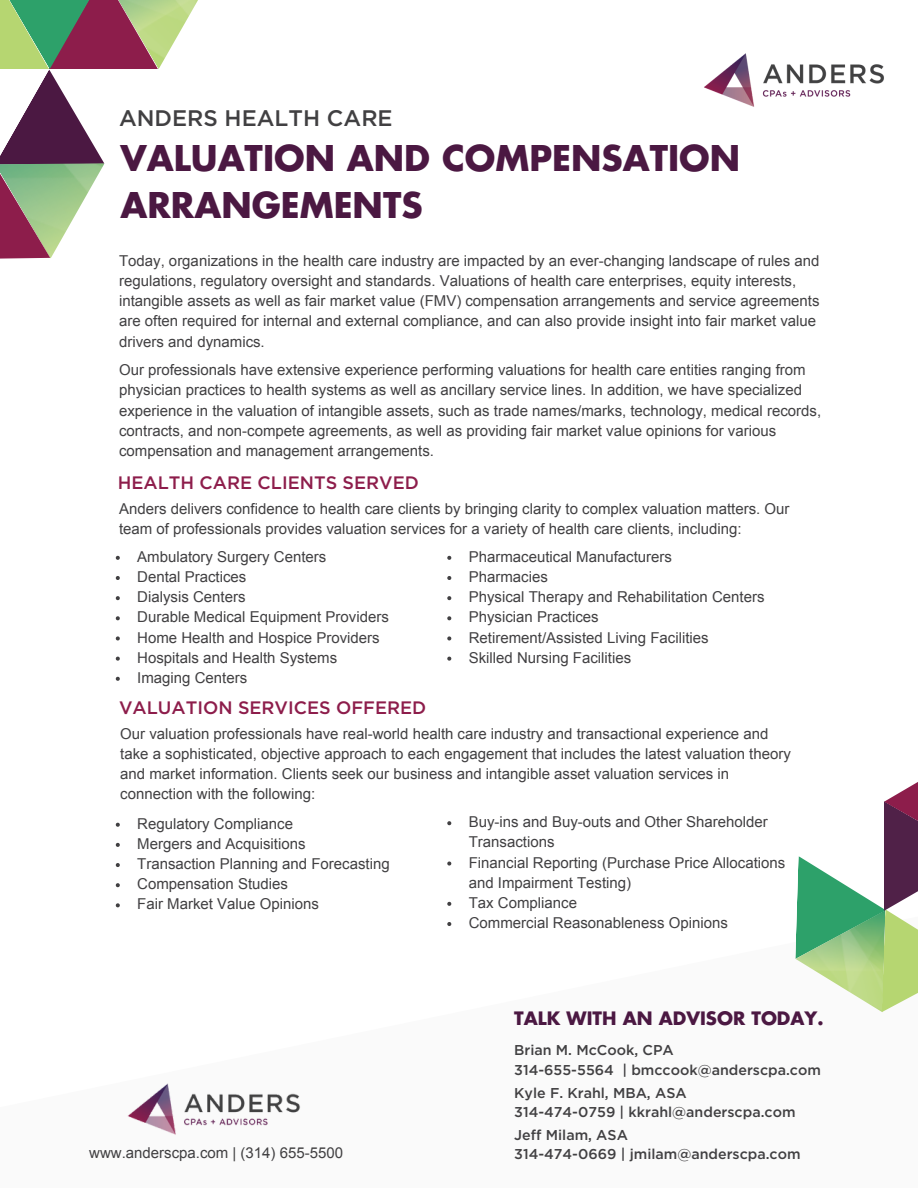
<style>
.page{position:relative;width:918px;height:1188px;background:#fff}
.page>*{position:absolute;margin:0;border:0;box-sizing:border-box;transform-origin:0 0}
.t1{font:700 34.5px/47.2px "Futura Std";color:#4b1842}
.t2{font:500 22.5px "Gotham";color:#414042}
.t3{font:500 18px "Gotham";color:#8d1d4b}
.t4{font:700 18px "Futura Std";color:#4b1842}
.t5{font:15px/20.1px "Arial";color:#414042}
.t6{font:500 14.25px/19.2px "Gotham";color:#414042}
</style>
<div class="page">
<img style="left:704px;top:53px;width:180px;height:54px">
<img style="left:158px;top:0;width:40px;height:69px">
<svg style="left:0;top:0;width:158px;height:259px"></svg>
<svg style="left:116px;top:556px;width:4px;height:4px"></svg>
<svg style="left:116px;top:576px;width:4px;height:4px"></svg>
<svg style="left:116px;top:596px;width:4px;height:4px"></svg>
<svg style="left:116px;top:616px;width:4px;height:4px"></svg>
<svg style="left:116px;top:636px;width:4px;height:4px"></svg>
<svg style="left:116px;top:657px;width:4px;height:4px"></svg>
<svg style="left:116px;top:677px;width:4px;height:4px"></svg>
<svg style="left:447px;top:556px;width:4px;height:4px"></svg>
<svg style="left:447px;top:576px;width:4px;height:4px"></svg>
<svg style="left:447px;top:596px;width:4px;height:4px"></svg>
<svg style="left:447px;top:616px;width:4px;height:4px"></svg>
<svg style="left:447px;top:636px;width:4px;height:4px"></svg>
<svg style="left:447px;top:657px;width:4px;height:4px"></svg>
<svg style="left:116px;top:823px;width:4px;height:4px"></svg>
<svg style="left:116px;top:843px;width:4px;height:4px"></svg>
<svg style="left:116px;top:863px;width:4px;height:4px"></svg>
<svg style="left:116px;top:883px;width:4px;height:4px"></svg>
<svg style="left:447px;top:821px;width:4px;height:4px"></svg>
<svg style="left:447px;top:862px;width:4px;height:4px"></svg>
<svg style="left:447px;top:902px;width:4px;height:4px"></svg>
<svg style="left:447px;top:922px;width:4px;height:4px"></svg>
<img style="left:127px;top:1083px;width:174px;height:52px">
<svg style="left:795px;top:782px;width:123px;height:230px"></svg>
<h2 class="t2" style="left:119px;top:108px;width:275px">ANDERS HEALTH CARE</h2>
<h1 class="t1" style="left:121px;top:136px;width:621px">VALUATION AND COMPENSATION<br>ARRANGEMENTS</h1>
<p class="t5" style="left:119px;top:250px;width:702px">Today, organizations in the health care industry are impacted by an ever-changing landscape of rules and regulations, regulatory oversight and standards. Valuations of health care enterprises, equity interests, intangible assets as well as fair market value (FMV) compensation arrangements and service agreements are often required for internal and external compliance, and can also provide insight into fair market value drivers and dynamics.</p>
<p class="t5" style="left:119px;top:360px;width:704px">Our professionals have extensive experience performing valuations for health care entities ranging from physician practices to health systems as well as ancillary service lines. In addition, we have specialized experience in the valuation of intangible assets, such as trade names/marks, technology, medical records, contracts, and non-compete agreements, as well as providing fair market value opinions for various compensation and management arrangements.</p>
<p class="t3" style="left:118px;top:474px;width:303px">HEALTH CARE CLIENTS SERVED</p>
<p class="t5" style="left:119px;top:498px;width:672px">Anders delivers confidence to health care clients by bringing clarity to complex valuation matters. Our team of professionals provides valuation services for a variety of health care clients, including:</p>
<p class="t5" style="left:137px;top:547px;width:253px">Ambulatory Surgery Centers<br>Dental Practices<br>Dialysis Centers<br>Durable Medical Equipment Providers<br>Home Health and Hospice Providers<br>Hospitals and Health Systems<br>Imaging Centers</p>
<p class="t5" style="left:469px;top:547px;width:297px">Pharmaceutical Manufacturers<br>Pharmacies<br>Physical Therapy and Rehabilitation Centers<br>Physician Practices<br>Retirement/Assisted Living Facilities<br>Skilled Nursing Facilities</p>
<p class="t3" style="left:119px;top:699px;width:309px">VALUATION SERVICES OFFERED</p>
<p class="t5" style="left:120px;top:723px;width:672px">Our valuation professionals have real-world health care industry and transactional experience and take a sophisticated, objective approach to each engagement that includes the latest valuation theory and market information. Clients seek our business and intangible asset valuation services in connection with the following:</p>
<p class="t5" style="left:137px;top:814px;width:254px">Regulatory Compliance<br>Mergers and Acquisitions<br>Transaction Planning and Forecasting<br>Compensation Studies<br>Fair Market Value Opinions</p>
<p class="t5" style="left:469px;top:812px;width:318px">Buy-ins and Buy-outs and Other Shareholder<br>Transactions<br>Financial Reporting (Purchase Price Allocations and Impairment Testing)<br>Tax Compliance<br>Commercial Reasonableness Opinions</p>
<p class="t5" style="left:89px;top:1143px;width:255px">www.anderscpa.com | (314) 655-5500</p>
<p class="t4" style="left:514px;top:1010px;width:311px">TALK WITH AN ADVISOR TODAY.</p>
<p class="t6" style="left:514px;top:1042px;width:308px">Brian M. McCook, CPA<br>314-655-5564 | bmccook@anderscpa.com</p>
<p class="t6" style="left:514px;top:1084px;width:283px">Kyle F. Krahl, MBA, ASA<br>314-474-0759 | kkrahl@anderscpa.com</p>
<p class="t6" style="left:514px;top:1126px;width:288px">Jeff Milam, ASA<br>314-474-0669 | jmilam@anderscpa.com</p>
</div>
